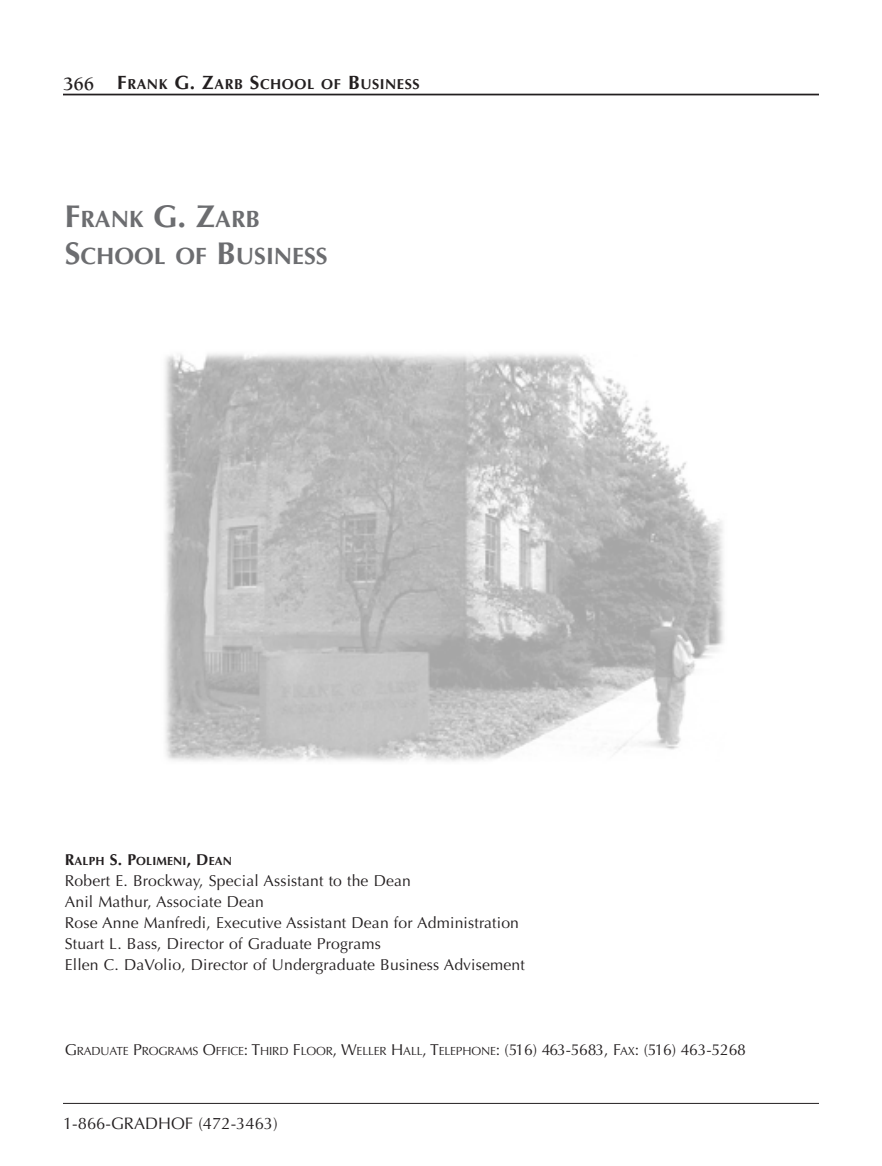
<style>
.page{position:relative;width:882px;height:1166px;background:#fff}
.page>*{position:absolute;margin:0;border:0;box-sizing:border-box;transform-origin:0 0}
.t1{font:700 23.62px/37.3px "Optima";color:#6c6d70}
.t2{font:700 19.25px "Berkeley";color:#231f20}
.t3{font:16.62px "Optima";color:#231f20}
.t4{font:15.75px/21.2px "Optima";letter-spacing:.01em;color:#231f20}
.t5{font:700 14.35px "Optima";letter-spacing:.035em;color:#231f20}
.t6{font:11.9px "Optima";letter-spacing:-.015em;color:#231f20}
.t7{font:700 11.9px "Optima";letter-spacing:.015em;color:#231f20}
.s1{font-size:19.25px}
.s2{font-size:31.5px}
.s3{font-size:15.75px}
</style>
<div class="page">
<hr style="left:63px;top:94px;width:756px;height:1px;background:#231f20">
<hr style="left:63px;top:1102px;width:756px;height:1px;background:#231f20">
<img style="left:165px;top:353px;width:559px;height:409px">
<p class="t2" style="left:63px;top:76px;width:33px">366</p>
<p class="t5" style="left:117px;top:78px;width:304px"><span class="s1">F</span>RANK <span class="s1">G. Z</span>ARB <span class="s1">S</span>CHOOL OF <span class="s1">B</span>USINESS</p>
<h1 class="t1" style="left:65px;top:203px;width:264px"><span class="s2">F</span>RANK <span class="s2">G. Z</span>ARB<br><span class="s2">S</span>CHOOL OF <span class="s2">B</span>USINESS</h1>
<p class="t7" style="left:65px;top:855px;width:169px"><span class="s3">R</span>ALPH <span class="s3">S. P</span>OLIMENI<span class="s3">, D</span>EAN</p>
<p class="t4" style="left:65px;top:870px;width:461px">Robert E. Brockway, Special Assistant to the Dean<br>Anil Mathur, Associate Dean<br>Rose Anne Manfredi, Executive Assistant Dean for Administration Stuart L. Bass, Director of Graduate Programs<br>Ellen C. DaVolio, Director of Undergraduate Business Advisement</p>
<p class="t6" style="left:65px;top:1044px;width:683px"><span class="s3">G</span>RADUATE <span class="s3">P</span>ROGRAMS <span class="s3">O</span>FFICE<span class="s3">: T</span>HIRD <span class="s3">F</span>LOOR<span class="s3">, W</span>ELLER <span class="s3">H</span>ALL<span class="s3">, T</span>ELEPHONE<span class="s3">: (516) 463-5683, F</span>AX<span class="s3">: (516) 463-5268</span></p>
<p class="t3" style="left:63px;top:1113px;width:216px">1-866-GRADHOF (472-3463)</p>
</div>
